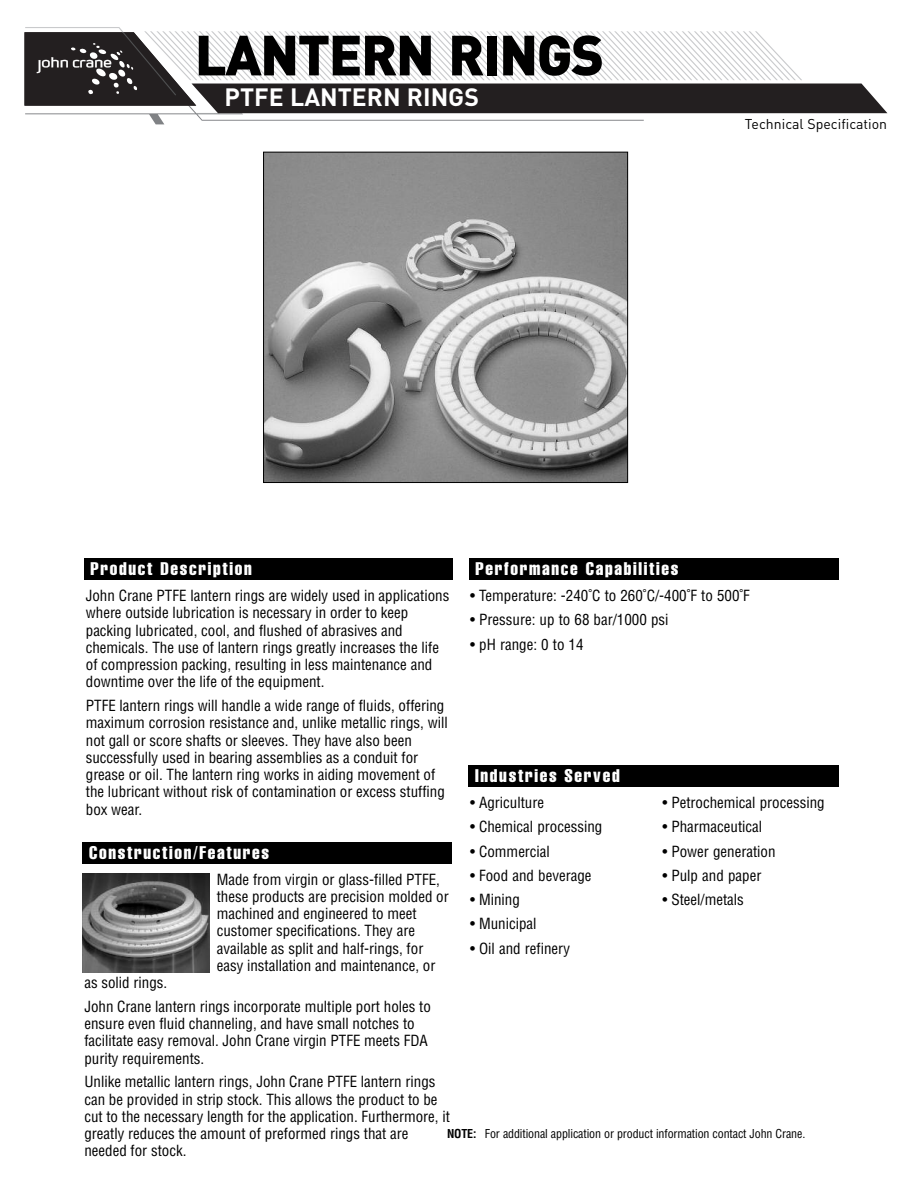
<style>
.page{position:relative;width:918px;height:1188px;background:#fff}
.page>*{position:absolute;margin:0;border:0;box-sizing:border-box;transform-origin:0 0}
.t1{font:900 55.8px "DIN";letter-spacing:-.03em;color:#000}
.t2{font:700 24.75px "DIN";color:#fff}
.t3{font:extra-condensed 18px "Helvetica";letter-spacing:.095em;color:#fff}
.t4{font:condensed 15px/17.2px "Helvetica";color:#000}
.t5{font:14.1px "DIN";color:#000}
.t6{font:condensed 12px "Helvetica";letter-spacing:-.01em;color:#000}
.s1{font-weight:700}
</style>
<div class="page">
<div style="left:469px;top:558px;width:369px;height:22px;background:#000"></div>
<div style="left:82px;top:842px;width:370px;height:22px;background:#000"></div>
<div style="left:84px;top:558px;width:368px;height:22px;background:#000"></div>
<div style="left:469px;top:765px;width:370px;height:22px;background:#000"></div>
<img style="left:265px;top:154px;width:361px;height:327px">
<div style="left:263px;top:152px;width:365px;height:331px;border:1px solid #000"></div>
<img style="left:83px;top:873px;width:126px;height:99px">
<svg style="left:25px;top:27px;width:862px;height:97px"></svg>
<h1 class="t1" style="left:195px;top:22px;width:411px">LANTERN RINGS</h1>
<h2 class="t2" style="left:225px;top:83px;width:256px">PTFE LANTERN RINGS</h2>
<p class="t5" style="left:745px;top:119px;width:144px">Technical Specification</p>
<p class="t3" style="left:475px;top:562px;width:205px">Performance Capabilities</p>
<p class="t3" style="left:91px;top:562px;width:163px">Product Description</p>
<p class="t4" style="left:86px;top:587px;width:365px">John Crane PTFE lantern rings are widely used in applications where outside lubrication is necessary in order to keep packing lubricated, cool, and flushed of abrasives and chemicals. The use of lantern rings greatly increases the life of compression packing, resulting in less maintenance and downtime over the life of the equipment.</p>
<p class="t4" style="left:86px;top:697px;width:363px">PTFE lantern rings will handle a wide range of fluids, offering maximum corrosion resistance and, unlike metallic rings, will not gall or score shafts or sleeves. They have also been successfully used in bearing assemblies as a conduit for grease or oil. The lantern ring works in aiding movement of the lubricant without risk of contamination or excess stuffing box wear.</p>
<p class="t4" style="left:470px;top:587px;width:281px">• Temperature: -240˚C to 260˚C/-400˚F to 500˚F</p>
<p class="t4" style="left:470px;top:612px;width:200px">• Pressure: up to 68 bar/1000 psi</p>
<p class="t4" style="left:470px;top:636px;width:115px">• pH range: 0 to 14</p>
<p class="t3" style="left:475px;top:769px;width:146px">Industries Served</p>
<p class="t4" style="left:470px;top:794px;width:76px">• Agriculture</p>
<p class="t4" style="left:470px;top:819px;width:134px">• Chemical processing</p>
<p class="t4" style="left:470px;top:843px;width:81px">• Commercial</p>
<p class="t4" style="left:470px;top:867px;width:123px">• Food and beverage</p>
<p class="t4" style="left:470px;top:891px;width:51px">• Mining</p>
<p class="t4" style="left:470px;top:915px;width:68px">• Municipal</p>
<p class="t4" style="left:470px;top:940px;width:102px">• Oil and refinery</p>
<p class="t4" style="left:662px;top:794px;width:164px">• Petrochemical processing</p>
<p class="t4" style="left:662px;top:819px;width:101px">• Pharmaceutical</p>
<p class="t4" style="left:662px;top:843px;width:115px">• Power generation</p>
<p class="t4" style="left:662px;top:867px;width:101px">• Pulp and paper</p>
<p class="t4" style="left:662px;top:891px;width:83px">• Steel/metals</p>
<p class="t3" style="left:89px;top:846px;width:182px">Construction/Features</p>
<p class="t4" style="left:217px;top:871px;width:233px">Made from virgin or glass-filled PTFE, these products are precision molded or machined and engineered to meet customer specifications. They are available as split and half-rings, for easy installation and maintenance, or</p>
<p class="t4" style="left:84px;top:971px;width:348px;line-height:23.7px">as solid rings.<br>John Crane lantern rings incorporate multiple port holes to</p>
<p class="t4" style="left:84px;top:1015px;width:345px">ensure even fluid channeling, and have small notches to facilitate easy removal. John Crane virgin PTFE meets FDA purity requirements.</p>
<p class="t4" style="left:84px;top:1073px;width:367px">Unlike metallic lantern rings, John Crane PTFE lantern rings can be provided in strip stock. This allows the product to be cut to the necessary length for the application. Furthermore, it greatly reduces the amount of preformed rings that are needed for stock.</p>
<p class="t6" style="left:447px;top:1127px;width:360px"><span class="s1">NOTE:</span> For additional application or product information contact John Crane.</p>
</div>
